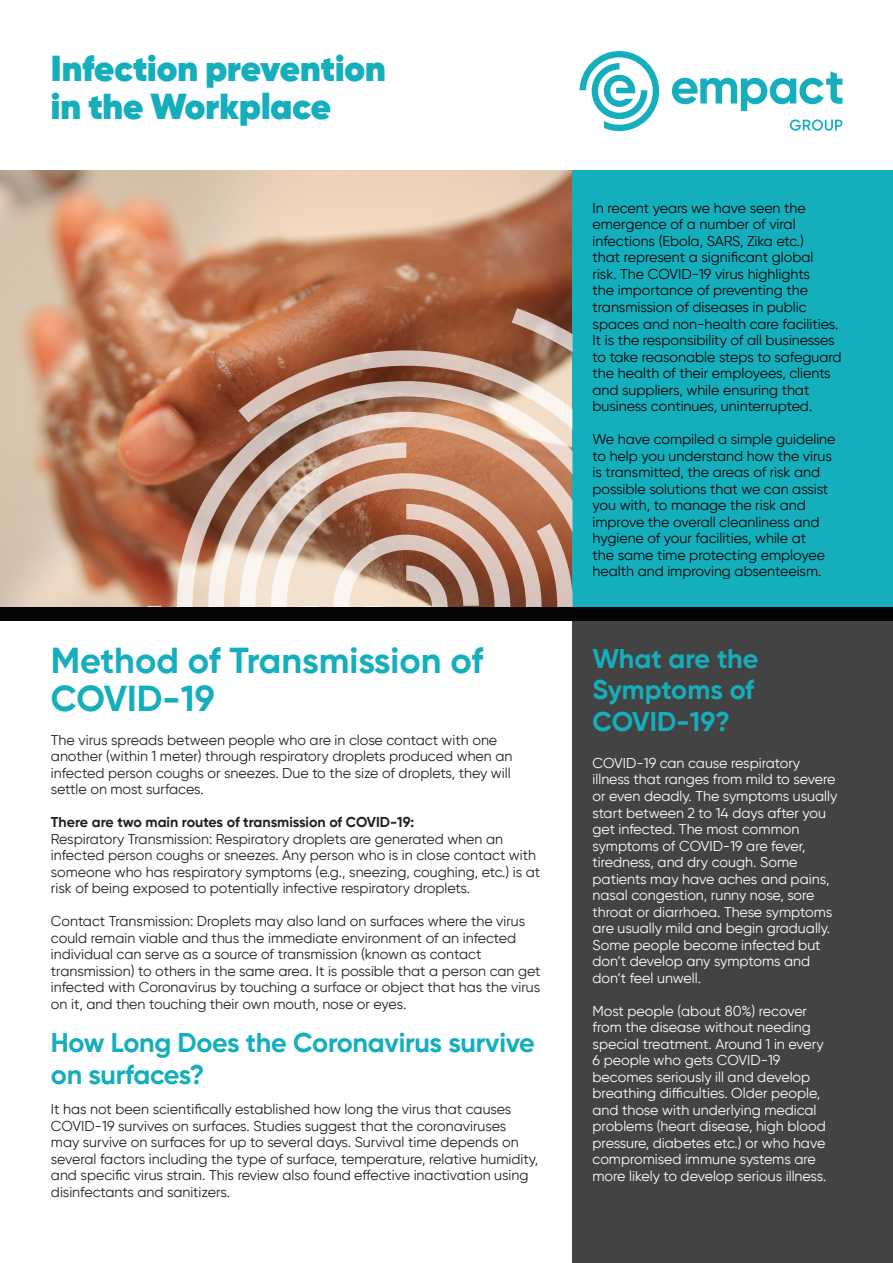
<style>
.page{position:relative;width:893px;height:1263px;background:#fff}
.page>*{position:absolute;margin:0;border:0;box-sizing:border-box;transform-origin:0 0}
.t1{font:800 36px "Gilroy";color:#15aebd}
.t2{font:700 36px "Gilroy";color:#15aebd}
.t3{font:700 27px/31.5px "Gilroy";letter-spacing:-.01em;color:#15aebd}
.t4{font:14.25px "Gilroy";color:#231f20}
.t5{font:14.25px "Gilroy";color:#fff}
.t6{font:14.25px "Gilroy";color:#040503}
.t7{font:700 14.25px "Gilroy";color:#231f20}
</style>
<div class="page">
<img style="left:0;top:170px;width:572px;height:437px">
<div style="left:573px;top:614px;width:320px;height:649px;background:#424342"></div>
<div style="left:573px;top:171px;width:320px;height:436px;background:#15aebd"></div>
<svg style="left:672px;top:71px;width:170px;height:40px"></svg>
<svg style="left:790px;top:119px;width:52px;height:12px"></svg>
<svg style="left:580px;top:51px;width:79px;height:80px"></svg>
<svg style="left:512px;top:308px;width:60px;height:42px"></svg>
<svg style="left:147px;top:350px;width:425px;height:257px"></svg>
<svg style="left:177px;top:381px;width:395px;height:226px"></svg>
<svg style="left:208px;top:412px;width:364px;height:195px"></svg>
<svg style="left:240px;top:442px;width:332px;height:165px"></svg>
<svg style="left:271px;top:473px;width:271px;height:134px"></svg>
<div style="left:0;top:607px;width:893px;height:13px;background:#040503"></div>
<p class="t1" style="left:51px;top:46px;width:336px">Infection prevention</p>
<p class="t1" style="left:51px;top:83px;width:281px">in the Workplace</p>
<p class="t2" style="left:51px;top:638px;width:434px">Method of Transmission of</p>
<p class="t2" style="left:51px;top:676px;width:165px">COVID-19</p>
<p class="t4" style="left:51px;top:731px;width:448px">The virus spreads between people who are in close contact with one</p>
<p class="t4" style="left:51px;top:747px;width:463px">another (within 1 meter) through respiratory droplets produced when an</p>
<p class="t4" style="left:51px;top:764px;width:461px">infected person coughs or sneezes. Due to the size of droplets, they will</p>
<p class="t4" style="left:51px;top:780px;width:154px">settle on most surfaces.</p>
<p class="t7" style="left:51px;top:813px;width:365px">There are two main routes of transmission of COVID-19:</p>
<p class="t4" style="left:51px;top:830px;width:454px">Respiratory Transmission: Respiratory droplets are generated when an</p>
<p class="t4" style="left:51px;top:846px;width:487px">infected person coughs or sneezes. Any person who is in close contact with</p>
<p class="t4" style="left:51px;top:863px;width:491px">someone who has respiratory symptoms (e.g., sneezing, coughing, etc.) is at</p>
<p class="t4" style="left:51px;top:879px;width:421px">risk of being exposed to potentially infective respiratory droplets.</p>
<p class="t4" style="left:51px;top:912px;width:476px">Contact Transmission: Droplets may also land on surfaces where the virus</p>
<p class="t4" style="left:51px;top:929px;width:467px">could remain viable and thus the immediate environment of an infected</p>
<p class="t4" style="left:51px;top:945px;width:432px">individual can serve as a source of transmission (known as contact</p>
<p class="t4" style="left:51px;top:962px;width:491px">transmission) to others in the same area. It is possible that a person can get</p>
<p class="t4" style="left:51px;top:978px;width:491px">infected with Coronavirus by touching a surface or object that has the virus</p>
<p class="t4" style="left:51px;top:995px;width:357px">on it, and then touching their own mouth, nose or eyes.</p>
<p class="t3" style="left:51px;top:1027px;width:486px">How Long Does the Coronavirus survive on surfaces?</p>
<p class="t4" style="left:51px;top:1101px;width:462px">It has not been scientifically established how long the virus that causes</p>
<p class="t4" style="left:51px;top:1117px;width:457px">COVID-19 survives on surfaces. Studies suggest that the coronaviruses</p>
<p class="t4" style="left:51px;top:1134px;width:469px">may survive on surfaces for up to several days. Survival time depends on</p>
<p class="t4" style="left:51px;top:1150px;width:489px">several factors including the type of surface, temperature, relative humidity,</p>
<p class="t4" style="left:51px;top:1167px;width:479px">and specific virus strain. This review also found effective inactivation using</p>
<p class="t4" style="left:51px;top:1183px;width:180px">disinfectants and sanitizers.</p>
<p class="t6" style="left:593px;top:199px;width:215px">In recent years we have seen the</p>
<p class="t6" style="left:593px;top:216px;width:205px">emergence of a number of viral</p>
<p class="t6" style="left:593px;top:232px;width:213px">infections (Ebola, SARS, Zika etc.)</p>
<p class="t6" style="left:593px;top:249px;width:222px">that represent a significant global</p>
<p class="t6" style="left:593px;top:265px;width:219px">risk. The COVID-19 virus highlights</p>
<p class="t6" style="left:593px;top:282px;width:217px">the importance of preventing the</p>
<p class="t6" style="left:593px;top:298px;width:216px">transmission of diseases in public</p>
<p class="t6" style="left:593px;top:315px;width:247px">spaces and non-health care facilities.</p>
<p class="t6" style="left:593px;top:331px;width:244px">It is the responsibility of all businesses</p>
<p class="t6" style="left:593px;top:348px;width:250px">to take reasonable steps to safeguard</p>
<p class="t6" style="left:593px;top:364px;width:240px">the health of their employees, clients</p>
<p class="t6" style="left:593px;top:381px;width:218px">and suppliers, while ensuring that</p>
<p class="t6" style="left:593px;top:397px;width:221px">business continues, uninterrupted.</p>
<p class="t6" style="left:593px;top:430px;width:244px">We have compiled a simple guideline</p>
<p class="t6" style="left:593px;top:447px;width:241px">to help you understand how the virus</p>
<p class="t6" style="left:593px;top:463px;width:229px">is transmitted, the areas of risk and</p>
<p class="t6" style="left:593px;top:480px;width:237px">possible solutions that we can assist</p>
<p class="t6" style="left:593px;top:496px;width:215px">you with, to manage the risk and</p>
<p class="t6" style="left:593px;top:513px;width:228px">improve the overall cleanliness and</p>
<p class="t6" style="left:593px;top:529px;width:215px">hygiene of your facilities, while at</p>
<p class="t6" style="left:593px;top:546px;width:234px">the same time protecting employee</p>
<p class="t6" style="left:593px;top:562px;width:230px">health and improving absenteeism.</p>
<p class="t3" style="left:593px;top:643px;width:167px">What are the</p>
<p class="t3" style="left:593px;top:674px;width:163px">Symptoms of</p>
<p class="t3" style="left:593px;top:706px;width:139px">COVID-19?</p>
<p class="t5" style="left:593px;top:754px;width:209px">COVID-19 can cause respiratory</p>
<p class="t5" style="left:593px;top:771px;width:244px">illness that ranges from mild to severe</p>
<p class="t5" style="left:593px;top:787px;width:246px">or even deadly. The symptoms usually</p>
<p class="t5" style="left:593px;top:804px;width:235px">start between 2 to 14 days after you</p>
<p class="t5" style="left:593px;top:820px;width:208px">get infected. The most common</p>
<p class="t5" style="left:593px;top:837px;width:215px">symptoms of COVID-19 are fever,</p>
<p class="t5" style="left:593px;top:853px;width:206px">tiredness, and dry cough. Some</p>
<p class="t5" style="left:593px;top:870px;width:238px">patients may have aches and pains,</p>
<p class="t5" style="left:593px;top:886px;width:224px">nasal congestion, runny nose, sore</p>
<p class="t5" style="left:593px;top:903px;width:241px">throat or diarrhoea. These symptoms</p>
<p class="t5" style="left:593px;top:919px;width:239px">are usually mild and begin gradually.</p>
<p class="t5" style="left:593px;top:936px;width:230px">Some people become infected but</p>
<p class="t5" style="left:593px;top:952px;width:219px">don’t develop any symptoms and</p>
<p class="t5" style="left:593px;top:969px;width:110px">don’t feel unwell.</p>
<p class="t5" style="left:593px;top:1002px;width:216px">Most people (about 80%) recover</p>
<p class="t5" style="left:593px;top:1018px;width:220px">from the disease without needing</p>
<p class="t5" style="left:593px;top:1035px;width:233px">special treatment. Around 1 in every</p>
<p class="t5" style="left:593px;top:1051px;width:189px">6 people who gets COVID-19</p>
<p class="t5" style="left:593px;top:1068px;width:219px">becomes seriously ill and develop</p>
<p class="t5" style="left:593px;top:1084px;width:229px">breathing difficulties. Older people,</p>
<p class="t5" style="left:593px;top:1101px;width:226px">and those with underlying medical</p>
<p class="t5" style="left:593px;top:1117px;width:235px">problems (heart disease, high blood</p>
<p class="t5" style="left:593px;top:1134px;width:234px">pressure, diabetes etc.) or who have</p>
<p class="t5" style="left:593px;top:1150px;width:225px">compromised immune systems are</p>
<p class="t5" style="left:593px;top:1167px;width:235px">more likely to develop serious illness.</p>
</div>
